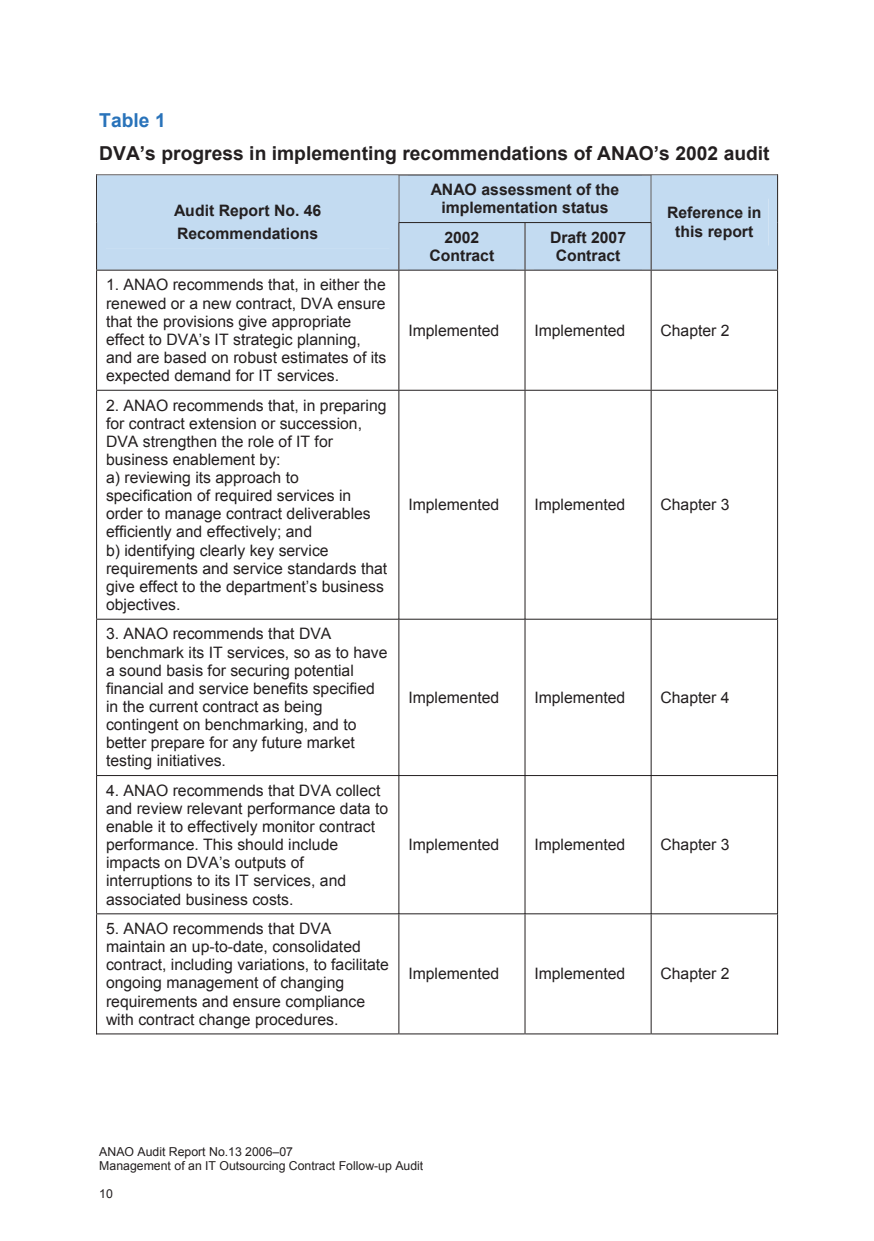
<style>
.page{position:relative;width:874px;height:1241px;background:#fff}
.page>*{position:absolute;margin:0;border:0;box-sizing:border-box;transform-origin:0 0}
.t1{font:700 19.25px "Arial";color:#231f20}
.t2{font:700 19.25px "Arial";color:#2973ba}
.t3{font:15.75px/18px "Arial";color:#231f20}
.t4{font:700 15.75px/18px "Arial";color:#231f20;text-align:center}
.t5{font:12.25px/14px "Arial";color:#231f20}
</style>
<div class="page">
<div style="left:96px;top:174px;width:681px;height:96px;background:#c3dbf1"></div>
<hr style="left:96px;top:223px;width:1px;height:47px;background:#231f20">
<hr style="left:398px;top:223px;width:1px;height:47px;background:#231f20">
<hr style="left:524px;top:223px;width:1px;height:47px;background:#231f20">
<hr style="left:650px;top:223px;width:1px;height:47px;background:#231f20">
<hr style="left:776px;top:223px;width:1px;height:47px;background:#231f20">
<hr style="left:96px;top:270px;width:681px;height:1px;background:#231f20">
<hr style="left:96px;top:270px;width:1px;height:120px;background:#231f20">
<hr style="left:398px;top:270px;width:1px;height:120px;background:#231f20">
<hr style="left:524px;top:270px;width:1px;height:120px;background:#231f20">
<hr style="left:650px;top:270px;width:1px;height:120px;background:#231f20">
<hr style="left:776px;top:270px;width:1px;height:120px;background:#231f20">
<hr style="left:96px;top:390px;width:681px;height:1px;background:#231f20">
<hr style="left:96px;top:390px;width:1px;height:228px;background:#231f20">
<hr style="left:398px;top:390px;width:1px;height:228px;background:#231f20">
<hr style="left:524px;top:390px;width:1px;height:228px;background:#231f20">
<hr style="left:650px;top:390px;width:1px;height:228px;background:#231f20">
<hr style="left:776px;top:390px;width:1px;height:228px;background:#231f20">
<hr style="left:96px;top:618px;width:681px;height:1px;background:#231f20">
<hr style="left:96px;top:619px;width:1px;height:156px;background:#231f20">
<hr style="left:398px;top:619px;width:1px;height:156px;background:#231f20">
<hr style="left:524px;top:619px;width:1px;height:156px;background:#231f20">
<hr style="left:650px;top:619px;width:1px;height:156px;background:#231f20">
<hr style="left:776px;top:619px;width:1px;height:156px;background:#231f20">
<hr style="left:96px;top:775px;width:681px;height:1px;background:#231f20">
<hr style="left:96px;top:775px;width:1px;height:138px;background:#231f20">
<hr style="left:398px;top:775px;width:1px;height:138px;background:#231f20">
<hr style="left:524px;top:775px;width:1px;height:138px;background:#231f20">
<hr style="left:650px;top:775px;width:1px;height:138px;background:#231f20">
<hr style="left:776px;top:775px;width:1px;height:138px;background:#231f20">
<hr style="left:96px;top:913px;width:681px;height:1px;background:#231f20">
<hr style="left:96px;top:914px;width:1px;height:120px;background:#231f20">
<hr style="left:96px;top:1033px;width:302px;height:1px;background:#231f20">
<hr style="left:398px;top:914px;width:1px;height:120px;background:#231f20">
<hr style="left:399px;top:1033px;width:125px;height:1px;background:#231f20">
<hr style="left:524px;top:914px;width:1px;height:120px;background:#231f20">
<hr style="left:525px;top:1033px;width:125px;height:1px;background:#231f20">
<hr style="left:650px;top:914px;width:1px;height:120px;background:#231f20">
<hr style="left:651px;top:1033px;width:125px;height:1px;background:#231f20">
<hr style="left:776px;top:914px;width:1px;height:120px;background:#231f20">
<p class="t2" style="left:99px;top:110px;width:68px">Table 1</p>
<p class="t1" style="left:99px;top:142px;width:671px">DVA’s progress in implementing recommendations of ANAO’s 2002 audit</p>
<p class="t4" style="left:430px;top:181px;width:190px">ANAO assessment of the</p>
<p class="t4" style="left:174px;top:201px;width:149px">Audit Report No. 46</p>
<p class="t4" style="left:441px;top:199px;width:169px">implementation status</p>
<p class="t4" style="left:177px;top:225px;width:143px">Recommendations</p>
<p class="t4" style="left:429px;top:228px;width:66px">2002<br>Contract</p>
<p class="t4" style="left:549px;top:228px;width:78px">Draft 2007<br>Contract</p>
<p class="t4" style="left:666px;top:204px;width:96px">Reference in this report</p>
<p class="t3" style="left:106px;top:276px;width:282px">1. ANAO recommends that, in either the renewed or a new contract, DVA ensure that the provisions give appropriate effect to DVA’s IT strategic planning, and are based on robust estimates of its expected demand for IT services.</p>
<p class="t3" style="left:106px;top:396px;width:282px">2. ANAO recommends that, in preparing for contract extension or succession, DVA strengthen the role of IT for business enablement by:<br>a) reviewing its approach to specification of required services in order to manage contract deliverables efficiently and effectively; and<br>b) identifying clearly key service requirements and service standards that give effect to the department’s business objectives.</p>
<p class="t3" style="left:106px;top:625px;width:283px">3. ANAO recommends that DVA benchmark its IT services, so as to have a sound basis for securing potential financial and service benefits specified in the current contract as being contingent on benchmarking, and to better prepare for any future market testing initiatives.</p>
<p class="t3" style="left:106px;top:781px;width:283px">4. ANAO recommends that DVA collect and review relevant performance data to enable it to effectively monitor contract performance. This should include impacts on DVA’s outputs of interruptions to its IT services, and associated business costs.</p>
<p class="t3" style="left:106px;top:919px;width:284px">5. ANAO recommends that DVA maintain an up-to-date, consolidated contract, including variations, to facilitate ongoing management of changing requirements and ensure compliance with contract change procedures.</p>
<p class="t3" style="left:408px;top:321px;width:92px">Implemented</p>
<p class="t3" style="left:534px;top:321px;width:92px">Implemented</p>
<p class="t3" style="left:660px;top:321px;width:71px">Chapter 2</p>
<p class="t3" style="left:408px;top:495px;width:92px">Implemented</p>
<p class="t3" style="left:534px;top:495px;width:92px">Implemented</p>
<p class="t3" style="left:660px;top:495px;width:71px">Chapter 3</p>
<p class="t3" style="left:408px;top:688px;width:92px">Implemented</p>
<p class="t3" style="left:534px;top:688px;width:92px">Implemented</p>
<p class="t3" style="left:660px;top:688px;width:71px">Chapter 4</p>
<p class="t3" style="left:408px;top:835px;width:92px">Implemented</p>
<p class="t3" style="left:534px;top:835px;width:92px">Implemented</p>
<p class="t3" style="left:660px;top:835px;width:71px">Chapter 3</p>
<p class="t3" style="left:408px;top:964px;width:92px">Implemented</p>
<p class="t3" style="left:534px;top:964px;width:92px">Implemented</p>
<p class="t3" style="left:660px;top:964px;width:71px">Chapter 2</p>
<p class="t5" style="left:99px;top:1144px;width:325px">ANAO Audit Report No.13 2006–07<br>Management of an IT Outsourcing Contract Follow-up Audit</p>
<p class="t5" style="left:99px;top:1186px;width:15px">10</p>
</div>
